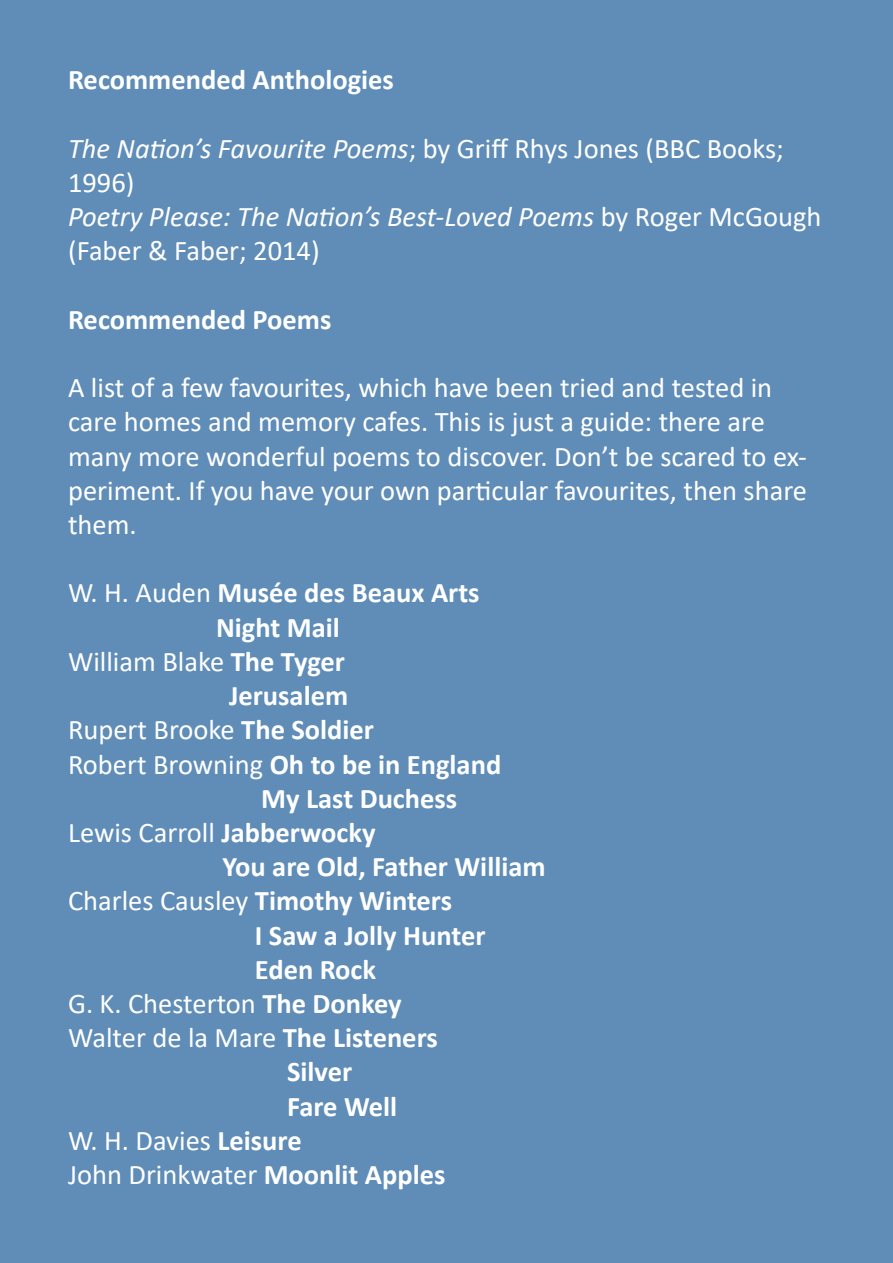
<style>
.page{position:relative;width:893px;height:1263px;background:#5f8db8}
.page>*{position:absolute;margin:0;border:0;box-sizing:border-box;transform-origin:0 0}
.t1{font:28.5px/34.2px "Calibri";color:#fff}
.t2{font:700 28.5px "Calibri";color:#fff}
.t3{font:italic 28.5px/34.2px "Calibri";color:#fff}
.s1{font-style:italic}
.s2{font-style:normal}
.s3{font-weight:400}
.s4{font-weight:700}
</style>
<div class="page">
<p class="t2" style="left:68px;top:60px;width:327px">Recommended Anthologies</p>
<p class="t1" style="left:68px;top:131px;width:717px"><span class="s1">The Nation’s Favourite Poems</span>; by Griff Rhys Jones (BBC Books;<br>1996)</p>
<p class="t3" style="left:68px;top:198px;width:755px">Poetry Please: The Nation’s Best-Loved Poems <span class="s2">by Roger McGough (Faber &amp; Faber; 2014)</span></p>
<p class="t2" style="left:68px;top:299px;width:265px">Recommended Poems</p>
<p class="t1" style="left:68px;top:370px;width:741px">A list of a few favourites, which have been tried and tested in care homes and memory cafes. This is just a guide: there are many more wonderful poems to discover. Don’t be scared to ex&shy;periment. If you have your own particular favourites, then share them.</p>
<p class="t2" style="left:68px;top:573px;width:413px"><span class="s3">W. H. Auden</span> Musée des Beaux Arts</p>
<p class="t2" style="left:216px;top:607px;width:125px">Night Mail</p>
<p class="t1" style="left:68px;top:644px;width:279px">William Blake <span class="s4">The Tyger</span></p>
<p class="t2" style="left:229px;top:675px;width:121px">Jerusalem</p>
<p class="t1" style="left:68px;top:712px;width:308px">Rupert Brooke <span class="s4">The Soldier</span></p>
<p class="t2" style="left:68px;top:744px;width:435px"><span class="s3">Robert Browning</span> Oh to be in England</p>
<p class="t2" style="left:261px;top:778px;width:197px">My Last Duchess</p>
<p class="t1" style="left:68px;top:815px;width:309px">Lewis Carroll <span class="s4">Jabberwocky</span></p>
<p class="t2" style="left:223px;top:846px;width:324px">You are Old, Father William</p>
<p class="t1" style="left:68px;top:883px;width:386px">Charles Causley <span class="s4">Timothy Winters</span></p>
<p class="t2" style="left:255px;top:915px;width:232px">I Saw a Jolly Hunter</p>
<p class="t2" style="left:255px;top:949px;width:123px">Eden Rock</p>
<p class="t1" style="left:68px;top:986px;width:335px">G. K. Chesterton <span class="s4">The Donkey</span></p>
<p class="t1" style="left:68px;top:1020px;width:371px">Walter de la Mare <span class="s4">The Listeners</span></p>
<p class="t2" style="left:287px;top:1052px;width:67px">Silver</p>
<p class="t2" style="left:287px;top:1086px;width:112px">Fare Well</p>
<p class="t1" style="left:68px;top:1122px;width:235px">W. H. Davies <span class="s4">Leisure</span></p>
<p class="t1" style="left:68px;top:1157px;width:379px">John Drinkwater <span class="s4">Moonlit Apples</span></p>
</div>
